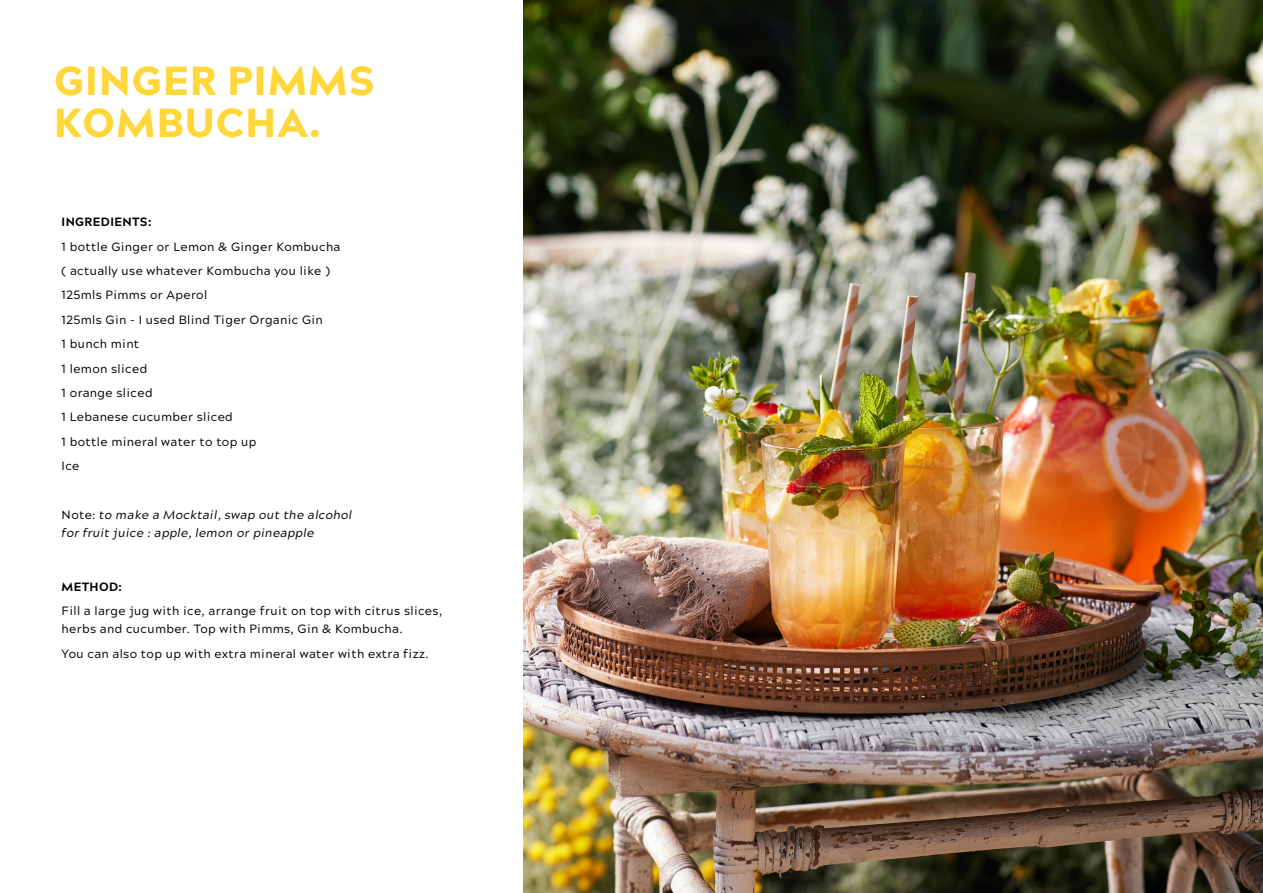
<style>
.page{position:relative;width:1263px;height:893px;background:#fff}
.page>*{position:absolute;margin:0;border:0;box-sizing:border-box;transform-origin:0 0}
.t1{font:900 40.5px/42.5px "Acherus Grotesque";letter-spacing:.03em;color:#ffd73a}
.t2{font:12px/24.5px "Acherus Grotesque Regular";letter-spacing:.03em;color:#000}
.t3{font:12px/18px "Acherus Grotesque Regular Italic";letter-spacing:.03em;color:#000}
.t4{font:12px "Acherus Grotesque Extrabold";letter-spacing:.03em;color:#000}
.s1{font-family:"Acherus Grotesque Regular"}
</style>
<div class="page">
<img style="left:523px;top:0;width:740px;height:893px">
<h1 class="t1" style="left:54px;top:57px;width:322px">GINGER PIMMS<br>KOMBUCHA.</h1>
<p class="t4" style="left:62px;top:212px;width:91px">INGREDIENTS:</p>
<p class="t2" style="left:62px;top:233px;width:280px">1 bottle Ginger or Lemon &amp; Ginger Kombucha ( actually use whatever Kombucha you like )<br>125mls Pimms or Aperol<br>125mls Gin - I used Blind Tiger Organic Gin<br>1 bunch mint<br>1 lemon sliced<br>1 orange sliced<br>1 Lebanese cucumber sliced<br>1 bottle mineral water to top up<br>Ice</p>
<p class="t3" style="left:62px;top:505px;width:292px"><span class="s1">Note:</span> to make a Mocktail, swap out the alcohol for fruit juice : apple, lemon or pineapple</p>
<p class="t4" style="left:62px;top:576px;width:62px">METHOD:</p>
<p class="t2" style="left:62px;top:601px;width:382px;line-height:18px">Fill a large jug with ice, arrange fruit on top with citrus slices, herbs and cucumber. Top with Pimms, Gin &amp; Kombucha.</p>
<p class="t2" style="left:62px;top:640px;width:368px">You can also top up with extra mineral water with extra fizz.</p>
</div>
